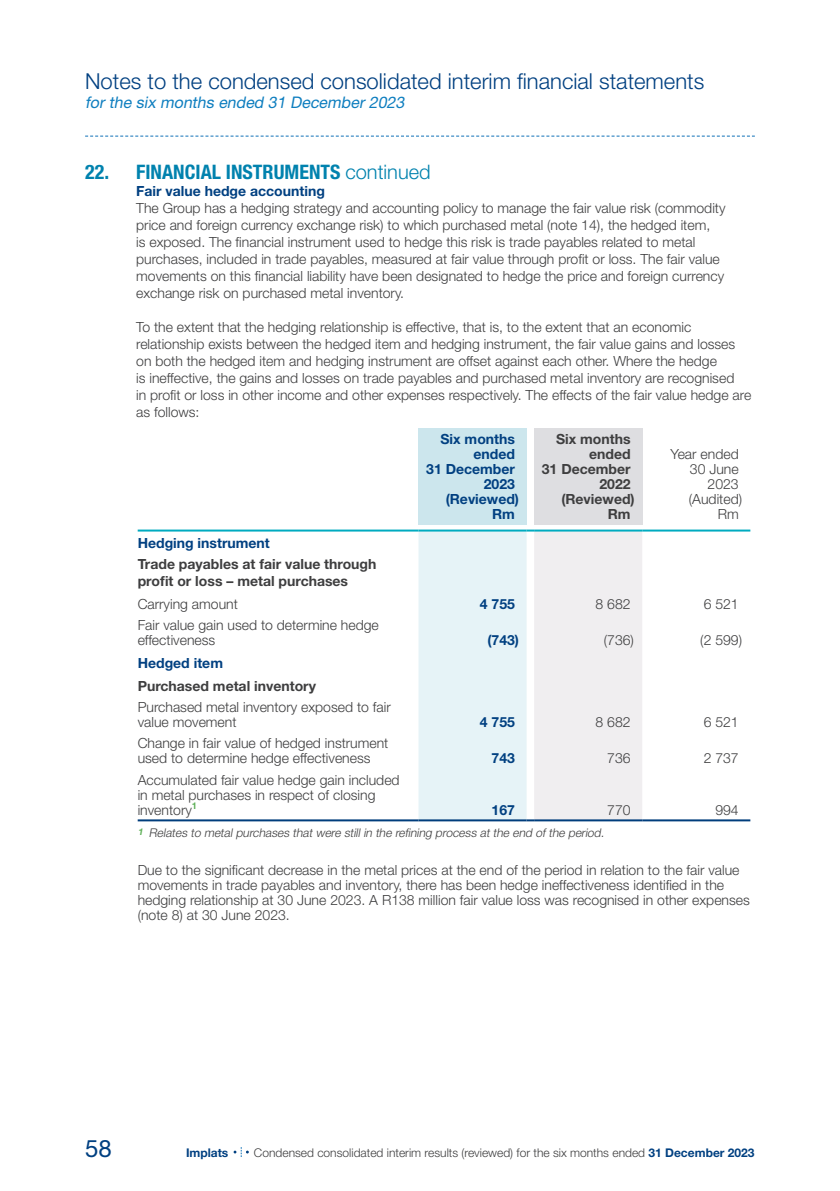
<style>
.page{position:relative;width:840px;height:1191px;background:#fff}
.page>*{position:absolute;margin:0;border:0;box-sizing:border-box;transform-origin:0 0}
.t1{font:24px "Helvetica Neue LT Std";color:#014081}
.PageHeader{font:300 22px "Helvetica Neue LT Std";color:#014081}
.TableLevel1{font:700 condensed 20px "Helvetica Neue LT Std";color:#0082ae}
.ForTheYearEnded{font:italic 16px "Helvetica Neue LT Std";color:#0e7ebf}
.NotesBodyCopy{font:300 14px/17px "Helvetica Neue LT Std";color:#3e3e3f}
.TableText{font:300 14px/15px "Helvetica Neue LT Std";color:#3e3e3f}
.TableLevel3{font:700 14px/17px "Helvetica Neue LT Std";color:#3e3e3f}
.TableFigures19mm54{font:300 14px "Helvetica Neue LT Std";color:#3e3e3f}
.BOLDFigs19mm54{font:700 14px "Helvetica Neue LT Std";color:#014081}
.TableFigures19mm54-2{font:700 14px "Helvetica Neue LT Std";color:#3e3e3f}
.TableLevel2{font:700 14px "Helvetica Neue LT Std";color:#014081}
.NotesLevel2WITHNumber-830eaf2a{font:700 14px "Helvetica Neue LT Std";color:#014081}
.TableFigures19mm54-Brackets{font:300 14px "Helvetica Neue LT Std";color:#3e3e3f}
.BOLDFigs19mm54-Brackets{font:700 14px "Helvetica Neue LT Std";color:#014081}
.t2{font:300 12px "Helvetica Neue LT Std";color:#3e3e3f}
.FootnoteNumber{font:italic 300 12px "Helvetica Neue LT Std";color:#3e3e3f}
.t3{font:700 12px "Helvetica Neue LT Std";color:#014081}
.s1{font-weight:300;font-stretch:normal}
.s2{font-weight:700;color:#014081}
</style>
<div class="page">
<div style="left:418px;top:428px;width:108px;height:96px;background:#cce6ed"></div>
<div style="left:534px;top:428px;width:108px;height:96px;background:#dedee1"></div>
<hr style="left:138px;top:819px;width:273px;height:2px;background:#003d7c">
<hr style="left:642px;top:819px;width:108px;height:2px;background:#003d7c">
<hr style="left:138px;top:529px;width:273px;height:2px;background:#00abc0">
<svg style="left:411px;top:529px;width:231px;height:292px;background:#e9f0f3"></svg>
<hr style="left:534px;top:529px;width:108px;height:2px;background:#00abc0">
<hr style="left:642px;top:529px;width:108px;height:2px;background:#00abc0">
<svg style="left:85px;top:136px;width:669px;height:1px"></svg>
<svg style="left:233px;top:1147px;width:16px;height:10px"></svg>
<p class="PageHeader" style="left:85px;top:68px;width:620px">Notes to the condensed consolidated interim financial statements</p>
<p class="ForTheYearEnded" style="left:85px;top:93px;width:324px">for the six months ended 31 December 2023</p>
<p class="TableLevel1" style="left:85px;top:159px;width:347px">22. FINANCIAL INSTRUMENTS <span class="s1">continued</span></p>
<p class="NotesLevel2WITHNumber-830eaf2a" style="left:136px;top:182px;width:190px">Fair value hedge accounting</p>
<p class="NotesBodyCopy" style="left:136px;top:199px;width:590px">The Group has a hedging strategy and accounting policy to manage the fair value risk (commodity price and foreign currency exchange risk) to which purchased metal (note 14), the hedged item,<br>is exposed. The financial instrument used to hedge this risk is trade payables related to metal purchases, included in trade payables, measured at fair value through profit or loss. The fair value movements on this financial liability have been designated to hedge the price and foreign currency exchange risk on purchased metal inventory.</p>
<p class="NotesBodyCopy" style="left:136px;top:318px;width:616px">To the extent that the hedging relationship is effective, that is, to the extent that an economic relationship exists between the hedged item and hedging instrument, the fair value gains and losses on both the hedged item and hedging instrument are offset against each other. Where the hedge<br>is ineffective, the gains and losses on trade payables and purchased metal inventory are recognised<br>in profit or loss in other income and other expenses respectively. The effects of the fair value hedge are as follows:</p>
<p class="BOLDFigs19mm54" style="left:440px;top:430px;width:76px">Six months</p>
<p class="BOLDFigs19mm54" style="left:473px;top:445px;width:43px">ended</p>
<p class="BOLDFigs19mm54" style="left:426px;top:460px;width:90px">31 December</p>
<p class="BOLDFigs19mm54" style="left:483px;top:475px;width:33px">2023</p>
<p class="BOLDFigs19mm54" style="left:445px;top:490px;width:75px">(Reviewed)</p>
<p class="BOLDFigs19mm54" style="left:492px;top:505px;width:24px">Rm</p>
<p class="TableFigures19mm54-2" style="left:556px;top:430px;width:76px">Six months</p>
<p class="TableFigures19mm54-2" style="left:588px;top:445px;width:43px">ended</p>
<p class="TableFigures19mm54-2" style="left:541px;top:460px;width:90px">31 December</p>
<p class="TableFigures19mm54-2" style="left:599px;top:475px;width:33px">2022</p>
<p class="TableFigures19mm54-2" style="left:561px;top:490px;width:75px">(Reviewed)</p>
<p class="TableFigures19mm54-2" style="left:607px;top:505px;width:24px">Rm</p>
<p class="TableFigures19mm54" style="left:670px;top:445px;width:70px">Year ended</p>
<p class="TableFigures19mm54" style="left:689px;top:460px;width:50px">30 June</p>
<p class="TableFigures19mm54" style="left:707px;top:475px;width:33px">2023</p>
<p class="TableFigures19mm54" style="left:688px;top:490px;width:55px">(Audited)</p>
<p class="TableFigures19mm54" style="left:717px;top:505px;width:22px">Rm</p>
<p class="TableLevel2" style="left:138px;top:534px;width:133px">Hedging instrument</p>
<p class="TableLevel3" style="left:138px;top:555px;width:240px">Trade payables at fair value through profit or loss – metal purchases</p>
<p class="TableText" style="left:138px;top:596px;width:102px">Carrying amount</p>
<p class="BOLDFigs19mm54" style="left:479px;top:595px;width:37px">4 755</p>
<p class="TableFigures19mm54" style="left:595px;top:595px;width:37px">8 682</p>
<p class="TableFigures19mm54" style="left:703px;top:595px;width:37px">6 521</p>
<p class="TableText" style="left:138px;top:617px;width:242px">Fair value gain used to determine hedge effectiveness</p>
<p class="BOLDFigs19mm54-Brackets" style="left:487px;top:631px;width:33px">(743)</p>
<p class="TableFigures19mm54-Brackets" style="left:603px;top:631px;width:32px">(736)</p>
<p class="TableFigures19mm54-Brackets" style="left:700px;top:631px;width:43px">(2 599)</p>
<p class="TableLevel2" style="left:138px;top:654px;width:87px">Hedged item</p>
<p class="TableLevel3" style="left:138px;top:677px;width:180px">Purchased metal inventory</p>
<p class="TableText" style="left:138px;top:699px;width:254px">Purchased metal inventory exposed to fair value movement</p>
<p class="TableText" style="left:138px;top:735px;width:252px">Change in fair value of hedged instrument used to determine hedge effectiveness</p>
<p class="BOLDFigs19mm54" style="left:479px;top:713px;width:37px">4 755</p>
<p class="TableFigures19mm54" style="left:595px;top:713px;width:37px">8 682</p>
<p class="TableFigures19mm54" style="left:703px;top:713px;width:37px">6 521</p>
<p class="BOLDFigs19mm54" style="left:491px;top:749px;width:25px">743</p>
<p class="TableFigures19mm54" style="left:607px;top:749px;width:25px">736</p>
<p class="TableFigures19mm54" style="left:703px;top:749px;width:37px">2 737</p>
<p class="TableText" style="left:138px;top:772px;width:263px">Accumulated fair value hedge gain included in metal purchases in respect of closing inventory<sup>1</sup></p>
<p class="BOLDFigs19mm54" style="left:491px;top:801px;width:25px">167</p>
<p class="TableFigures19mm54" style="left:607px;top:801px;width:25px">770</p>
<p class="TableFigures19mm54" style="left:715px;top:801px;width:25px">994</p>
<p class="FootnoteNumber" style="left:138px;top:826px;width:470px"><sup>1</sup> Relates to metal purchases that were still in the refining process at the end of the period.</p>
<p class="TableText" style="left:138px;top:862px;width:613px">Due to the significant decrease in the metal prices at the end of the period in relation to the fair value movements in trade payables and inventory, there has been hedge ineffectiveness identified in the hedging relationship at 30 June 2023. A R138 million fair value loss was recognised in other expenses (note 8) at 30 June 2023.</p>
<h1 class="t1" style="left:85px;top:1134px;width:28px">58</h1>
<p class="t3" style="left:186px;top:1145px;width:44px">Implats</p>
<p class="t2" style="left:254px;top:1145px;width:502px">Condensed consolidated interim results (reviewed) for the six months ended <span class="s2">31 December 2023</span></p>
</div>
